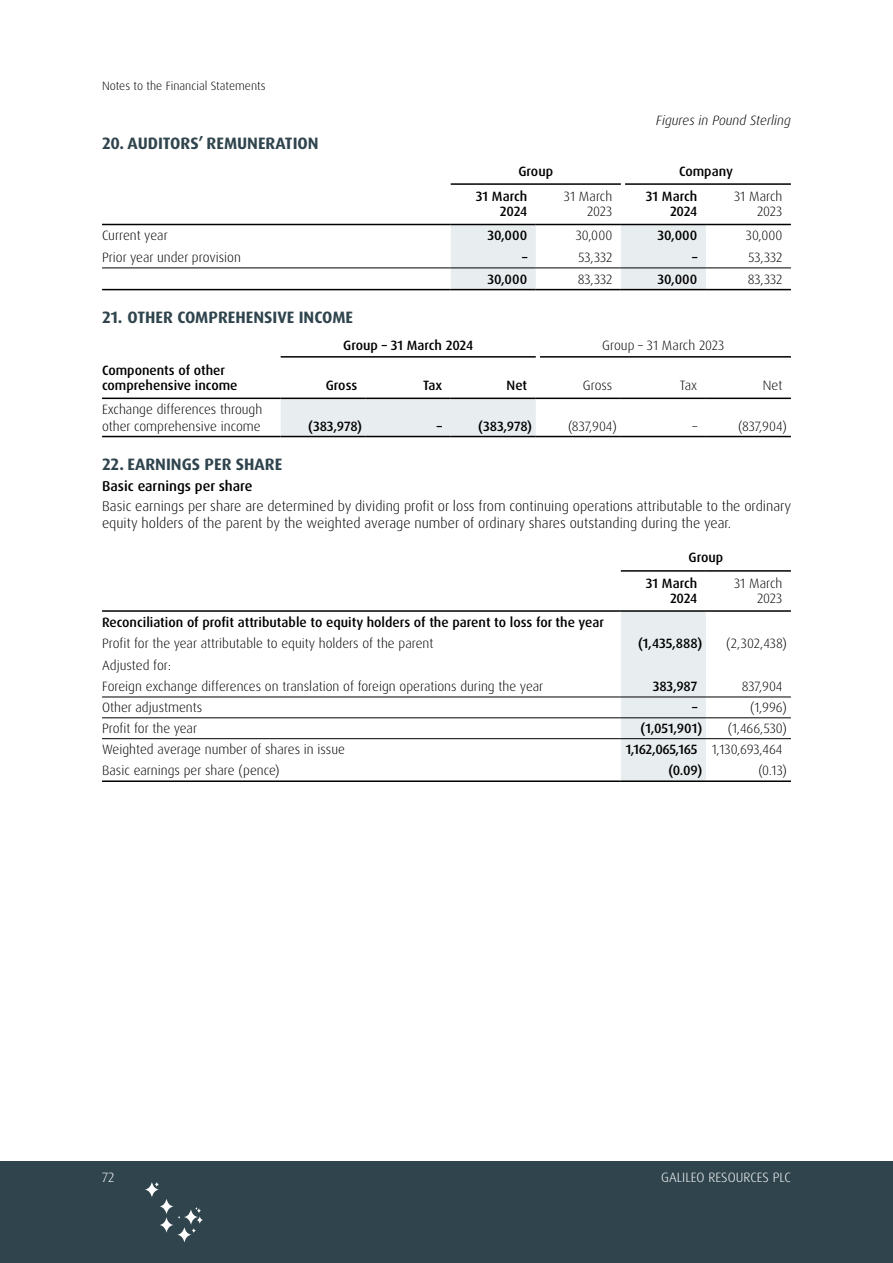
<style>
.page{position:relative;width:893px;height:1263px;background:#fff}
.page>*{position:absolute;margin:0;border:0;box-sizing:border-box;transform-origin:0 0}
.Bold_CAPS_head{font:700 16.5px "Dax Pro";color:#2f444d}
.Main_text{font:300 14.25px/16.5px "Dax Pro";color:#000}
.Sub_Head_Black{font:500 14.25px "Dax Pro";color:#000}
.Table_text{font:300 13.5px/16.5px "Dax Pro";color:#000}
.Table_text-2{font:500 13.5px "Dax Pro";color:#000}
.Table_heads{font:500 13.5px/15px "Dax Pro";color:#000}
.Table_heads-2{font:300 13.5px "Dax Pro";color:#000}
.t1{font:italic 300 13.5px "Dax Pro";color:#000}
.t2{font:300 13.5px "Dax Pro";color:#fff}
.Table_text-3{font:500 13.5px "Dax Pro";letter-spacing:-.03em;color:#000}
.t3{font:300 12px "Dax Pro";color:#000}
</style>
<div class="page">
<div style="left:0;top:1161px;width:893px;height:102px;background:#2f444d"></div>
<svg style="left:145px;top:1182px;width:58px;height:60px"></svg>
<svg style="left:451px;top:225px;width:255px;height:64px"></svg>
<hr style="left:102px;top:224px;width:349px;height:1px;background:#000">
<hr style="left:451px;top:224px;width:85px;height:1px;background:#000">
<hr style="left:536px;top:224px;width:85px;height:1px;background:#000">
<hr style="left:621px;top:224px;width:85px;height:1px;background:#000">
<hr style="left:706px;top:224px;width:85px;height:1px;background:#000">
<hr style="left:102px;top:289px;width:349px;height:1px;background:#000">
<hr style="left:451px;top:289px;width:85px;height:1px;background:#000">
<hr style="left:536px;top:289px;width:85px;height:1px;background:#000">
<hr style="left:621px;top:289px;width:85px;height:1px;background:#000">
<hr style="left:706px;top:289px;width:85px;height:1px;background:#000">
<hr style="left:102px;top:267px;width:349px;height:1px;background:#000">
<hr style="left:451px;top:267px;width:85px;height:1px;background:#000">
<hr style="left:536px;top:267px;width:85px;height:1px;background:#000">
<hr style="left:621px;top:267px;width:85px;height:1px;background:#000">
<hr style="left:706px;top:267px;width:85px;height:1px;background:#000">
<hr style="left:451px;top:183px;width:170px;height:2px;background:#000">
<hr style="left:625px;top:183px;width:166px;height:2px;background:#000">
<div style="left:281px;top:399px;width:255px;height:37px;background:#e8edef"></div>
<hr style="left:102px;top:436px;width:179px;height:1px;background:#000">
<hr style="left:281px;top:436px;width:85px;height:1px;background:#000">
<hr style="left:366px;top:436px;width:85px;height:1px;background:#000">
<hr style="left:451px;top:436px;width:85px;height:1px;background:#000">
<hr style="left:536px;top:436px;width:85px;height:1px;background:#000">
<hr style="left:621px;top:436px;width:85px;height:1px;background:#000">
<hr style="left:706px;top:436px;width:85px;height:1px;background:#000">
<hr style="left:102px;top:398px;width:179px;height:1px;background:#000">
<hr style="left:281px;top:398px;width:85px;height:1px;background:#000">
<hr style="left:366px;top:398px;width:85px;height:1px;background:#000">
<hr style="left:451px;top:398px;width:85px;height:1px;background:#000">
<hr style="left:536px;top:398px;width:85px;height:1px;background:#000">
<hr style="left:621px;top:398px;width:85px;height:1px;background:#000">
<hr style="left:706px;top:398px;width:85px;height:1px;background:#000">
<hr style="left:281px;top:356px;width:255px;height:2px;background:#000">
<hr style="left:540px;top:356px;width:251px;height:2px;background:#000">
<div style="left:621px;top:612px;width:85px;height:168px;background:#e8edef"></div>
<hr style="left:102px;top:697px;width:519px;height:1px;background:#000">
<hr style="left:621px;top:697px;width:85px;height:1px;background:#000">
<hr style="left:706px;top:697px;width:85px;height:1px;background:#000">
<hr style="left:102px;top:717px;width:519px;height:1px;background:#000">
<hr style="left:621px;top:717px;width:85px;height:1px;background:#000">
<hr style="left:706px;top:717px;width:85px;height:1px;background:#000">
<hr style="left:102px;top:610px;width:519px;height:2px;background:#000">
<hr style="left:621px;top:610px;width:85px;height:2px;background:#000">
<hr style="left:706px;top:610px;width:85px;height:2px;background:#000">
<hr style="left:621px;top:570px;width:85px;height:2px;background:#000">
<hr style="left:706px;top:570px;width:85px;height:2px;background:#000">
<hr style="left:102px;top:738px;width:519px;height:1px;background:#000">
<hr style="left:621px;top:738px;width:85px;height:1px;background:#000">
<hr style="left:706px;top:738px;width:85px;height:1px;background:#000">
<hr style="left:102px;top:780px;width:519px;height:2px;background:#000">
<hr style="left:621px;top:780px;width:85px;height:2px;background:#000">
<hr style="left:706px;top:780px;width:85px;height:2px;background:#000">
<p class="t3" style="left:102px;top:78px;width:165px">Notes to the Financial Statements</p>
<p class="Bold_CAPS_head" style="left:102px;top:133px;width:218px">20. AUDITORS’ REMUNERATION</p>
<p class="t1" style="left:656px;top:112px;width:136px">Figures in Pound Sterling</p>
<p class="Table_heads" style="left:518px;top:164px;width:36px">Group</p>
<p class="Table_heads" style="left:679px;top:164px;width:55px">Company</p>
<p class="Table_heads" style="left:476px;top:189px;width:53px">31 March</p>
<p class="Table_heads" style="left:500px;top:204px;width:29px">2024</p>
<p class="Table_heads-2" style="left:564px;top:188px;width:50px">31 March</p>
<p class="Table_heads-2" style="left:587px;top:203px;width:27px">2023</p>
<p class="Table_heads" style="left:646px;top:189px;width:53px">31 March</p>
<p class="Table_heads" style="left:670px;top:204px;width:29px">2024</p>
<p class="Table_heads-2" style="left:734px;top:188px;width:50px">31 March</p>
<p class="Table_heads-2" style="left:757px;top:203px;width:27px">2023</p>
<p class="Table_text" style="left:102px;top:227px;width:67px">Current year</p>
<p class="Table_text-2" style="left:487px;top:227px;width:41px">30,000</p>
<p class="Table_text" style="left:576px;top:227px;width:38px">30,000</p>
<p class="Table_text-2" style="left:657px;top:227px;width:41px">30,000</p>
<p class="Table_text" style="left:746px;top:227px;width:38px">30,000</p>
<p class="Table_text" style="left:102px;top:249px;width:140px">Prior year under provision</p>
<p class="Table_text-2" style="left:522px;top:248px;width:7px">–</p>
<p class="Table_text" style="left:578px;top:249px;width:35px">53,332</p>
<p class="Table_text-2" style="left:692px;top:248px;width:7px">–</p>
<p class="Table_text" style="left:748px;top:249px;width:35px">53,332</p>
<p class="Table_text-2" style="left:487px;top:270px;width:41px">30,000</p>
<p class="Table_text" style="left:578px;top:271px;width:36px">83,332</p>
<p class="Table_text-2" style="left:657px;top:270px;width:41px">30,000</p>
<p class="Table_text" style="left:748px;top:271px;width:36px">83,332</p>
<p class="Bold_CAPS_head" style="left:102px;top:306px;width:253px">21. OTHER COMPREHENSIVE INCOME</p>
<p class="Table_heads" style="left:343px;top:338px;width:131px">Group – 31 March 2024</p>
<p class="Table_heads-2" style="left:602px;top:336px;width:124px">Group – 31 March 2023</p>
<p class="Table_heads" style="left:102px;top:363px;width:137px">Components of other comprehensive income</p>
<p class="Table_heads" style="left:326px;top:378px;width:33px">Gross</p>
<p class="Table_heads" style="left:423px;top:378px;width:21px">Tax</p>
<p class="Table_heads" style="left:507px;top:378px;width:22px">Net</p>
<p class="Table_heads-2" style="left:583px;top:376px;width:31px">Gross</p>
<p class="Table_heads-2" style="left:680px;top:376px;width:19px">Tax</p>
<p class="Table_heads-2" style="left:763px;top:376px;width:21px">Net</p>
<p class="Table_text" style="left:102px;top:401px;width:162px">Exchange differences through other comprehensive income</p>
<p class="Table_text-2" style="left:308px;top:417px;width:56px">(383,978)</p>
<p class="Table_text-2" style="left:437px;top:417px;width:7px">–</p>
<p class="Table_text-2" style="left:478px;top:417px;width:56px">(383,978)</p>
<p class="Table_text" style="left:568px;top:418px;width:50px">(837,904)</p>
<p class="Table_text" style="left:692px;top:418px;width:6px">–</p>
<p class="Table_text" style="left:738px;top:418px;width:50px">(837,904)</p>
<p class="Bold_CAPS_head" style="left:102px;top:453px;width:182px">22. EARNINGS PER SHARE</p>
<p class="Sub_Head_Black" style="left:102px;top:476px;width:152px">Basic earnings per share</p>
<p class="Main_text" style="left:102px;top:498px;width:691px">Basic earnings per share are determined by dividing profit or loss from continuing operations attributable to the ordinary equity holders of the parent by the weighted average number of ordinary shares outstanding during the year.</p>
<p class="Table_heads" style="left:688px;top:550px;width:36px">Group</p>
<p class="Table_heads" style="left:646px;top:575px;width:53px">31 March</p>
<p class="Table_heads" style="left:670px;top:590px;width:29px">2024</p>
<p class="Table_heads-2" style="left:734px;top:574px;width:50px">31 March</p>
<p class="Table_heads-2" style="left:757px;top:589px;width:27px">2023</p>
<p class="Table_text-2" style="left:102px;top:613px;width:503px">Reconciliation of profit attributable to equity holders of the parent to loss for the year</p>
<p class="Table_text" style="left:102px;top:635px;width:333px">Profit for the year attributable to equity holders of the parent</p>
<p class="Table_text-2" style="left:638px;top:635px;width:66px">(1,435,888)</p>
<p class="Table_text" style="left:726px;top:635px;width:62px">(2,302,438)</p>
<p class="Table_text" style="left:102px;top:657px;width:71px">Adjusted for:</p>
<p class="Table_text" style="left:102px;top:678px;width:443px">Foreign exchange differences on translation of foreign operations during the year</p>
<p class="Table_text-2" style="left:653px;top:677px;width:46px">383,987</p>
<p class="Table_text" style="left:742px;top:678px;width:42px">837,904</p>
<p class="Table_text" style="left:102px;top:699px;width:102px">Other adjustments</p>
<p class="Table_text-2" style="left:692px;top:698px;width:7px">–</p>
<p class="Table_text" style="left:750px;top:699px;width:38px">(1,996)</p>
<p class="Table_text" style="left:102px;top:720px;width:97px">Profit for the year</p>
<p class="Table_text-2" style="left:640px;top:719px;width:63px">(1,051,901)</p>
<p class="Table_text" style="left:728px;top:720px;width:61px">(1,466,530)</p>
<p class="Table_text" style="left:102px;top:741px;width:244px">Weighted average number of shares in issue</p>
<p class="Table_text-3" style="left:626px;top:741px;width:73px">1,162,065,165</p>
<p class="Table_text" style="left:712px;top:741px;width:72px">1,130,693,464</p>
<p class="Table_text" style="left:102px;top:762px;width:179px">Basic earnings per share (pence)</p>
<p class="Table_text-2" style="left:668px;top:762px;width:35px">(0.09)</p>
<p class="Table_text" style="left:758px;top:762px;width:30px">(0.13)</p>
<p class="t2" style="left:102px;top:1169px;width:14px">72</p>
<p class="t2" style="left:661px;top:1169px;width:131px">GALILEO RESOURCES PLC</p>
</div>
